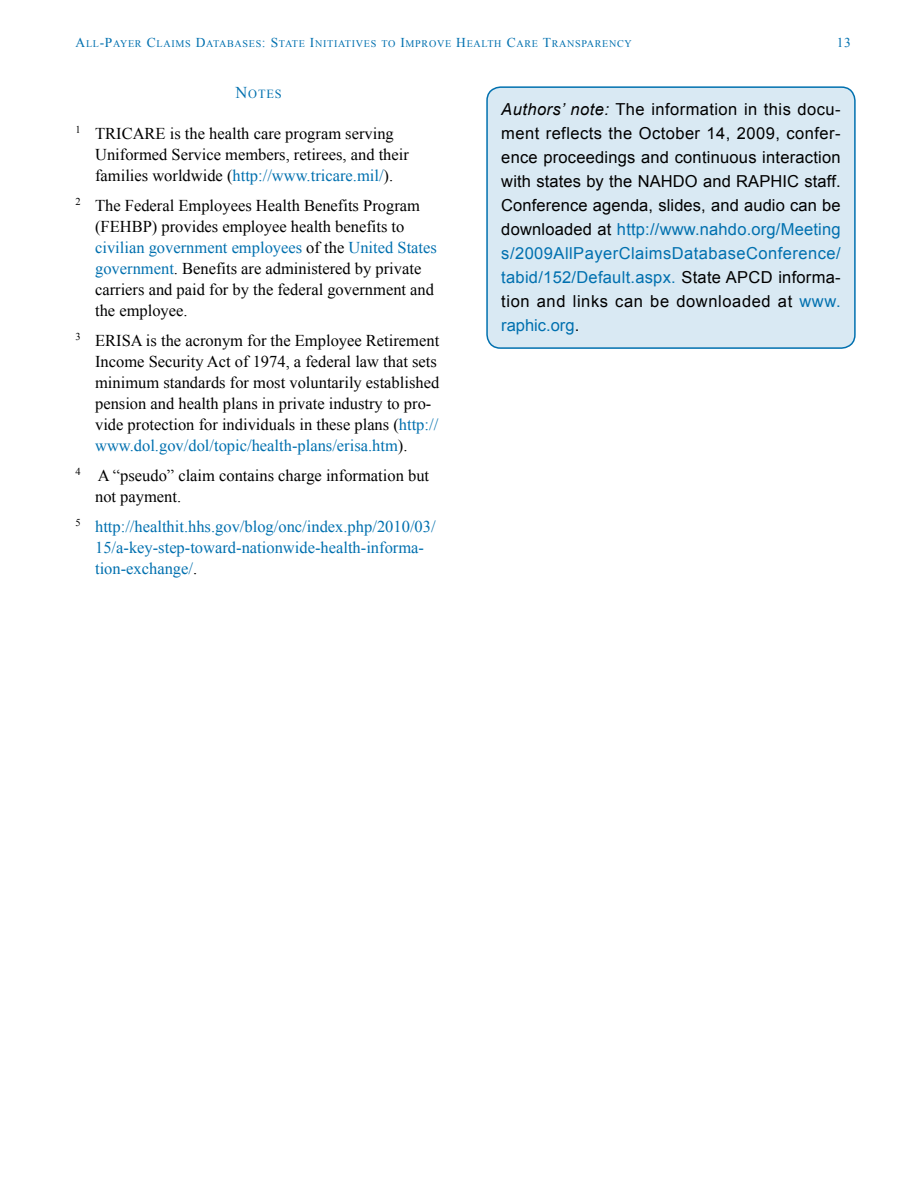
<style>
.page{position:relative;width:918px;height:1188px;background:#fff}
.page>*{position:absolute;margin:0;border:0;box-sizing:border-box;transform-origin:0 0}
.Notes_List{font:16.5px/21px "Times New Roman";color:#000}
.BT_2_-_Times_IB{font:16.5px/24px "Arial";letter-spacing:.035em;color:#000;text-align:justify}
.Notes_List-2{font:16.5px/21px "Times New Roman";color:#0070af}
.t1{font:13.5px "Times New Roman";color:#0070af}
.Head_-_ABOUT_ACKNOW{font:12.3px "Times New Roman";color:#0070af}
.t2{font:10.2px "Times New Roman";letter-spacing:.065em;color:#0070af}
.s1{font-size:13.5px}
.s2{font-size:16.5px}
.s3{color:#0070af}
.s4{color:#000}
.s5{font-style:italic}
</style>
<div class="page">
<div style="left:487px;top:87px;width:368px;height:261px;background:#d9e9f3;border-radius:14px"></div>
<div style="left:486px;top:86px;width:370px;height:263px;border:2px solid #0070af;border-radius:14px"></div>
<p class="t2" style="left:76px;top:37px;width:558px"><span class="s1">A</span>LL <span class="s1">-P</span>AYER <span class="s1">C</span>LAIMS <span class="s1">D</span>ATABASES<span class="s1">: S</span> TATE <span class="s1">I</span>NITIATIVES TO <span class="s1">I</span>MPROVE <span class="s1">H</span>EALTH <span class="s1">C</span>ARE <span class="s1">T</span>RANSPARENCY</p>
<p class="t1" style="left:837px;top:34px;width:16px">13</p>
<p class="Head_-_ABOUT_ACKNOW" style="left:236px;top:85px;width:48px"><span class="s2">N</span>OTES</p>
<p class="Notes_List" style="left:95px;top:123px;width:315px;text-indent:-20px"><sup>1</sup> TRICARE is the health care program serving<br>Uniformed Service members, retirees, and their families worldwide (<span class="s3">http://www.tricare.mil/</span>).</p>
<p class="Notes_List" style="left:95px;top:195px;width:343px;text-indent:-20px"><sup>2</sup> The Federal Employees Health Benefits Program (FEHBP) provides employee health benefits to <span class="s3">civilian government employees</span> of the <span class="s3">United States government</span>. Benefits are administered by private carriers and paid for by the federal government and the employee.</p>
<p class="Notes_List" style="left:95px;top:330px;width:346px;text-indent:-20px"><sup>3</sup> ERISA is the acronym for the Employee Retirement Income Security Act of 1974, a federal law that sets minimum standards for most voluntarily established pension and health plans in private industry to pro&shy;vide protection for individuals in these plans (<span class="s3">http:// www.dol.gov/dol/topic/health-plans/erisa.htm</span>).</p>
<p class="Notes_List" style="left:95px;top:465px;width:336px;text-indent:-20px"><sup>4</sup> A “pseudo” claim contains charge information but not payment.</p>
<p class="Notes_List-2" style="left:95px;top:516px;width:342px;text-indent:-20px"><sup>5</sup> http://healthit.hhs.gov/blog/onc/index.php/2010/03/<br>15/a-key-step-toward-nationwide-health-informa&shy;tion-exchange/<span class="s4">.</span></p>
<p class="BT_2_-_Times_IB" style="left:501px;top:97px;width:341px"><span class="s5">Authors’ note:</span> The information in this docu&shy;ment reflects the October 14, 2009, confer&shy;ence proceedings and continuous interaction with states by the NAHDO and RAPHIC staff.<br>Conference agenda, slides, and audio can be downloaded at <span class="s3">http://www.nahdo.org/Meeting s/2009AllPayerClaimsDatabaseConference/ tabid/152/Default.aspx.</span> State APCD informa&shy;tion and links can be downloaded at <span class="s3">www. raphic.org</span>.</p>
</div>
